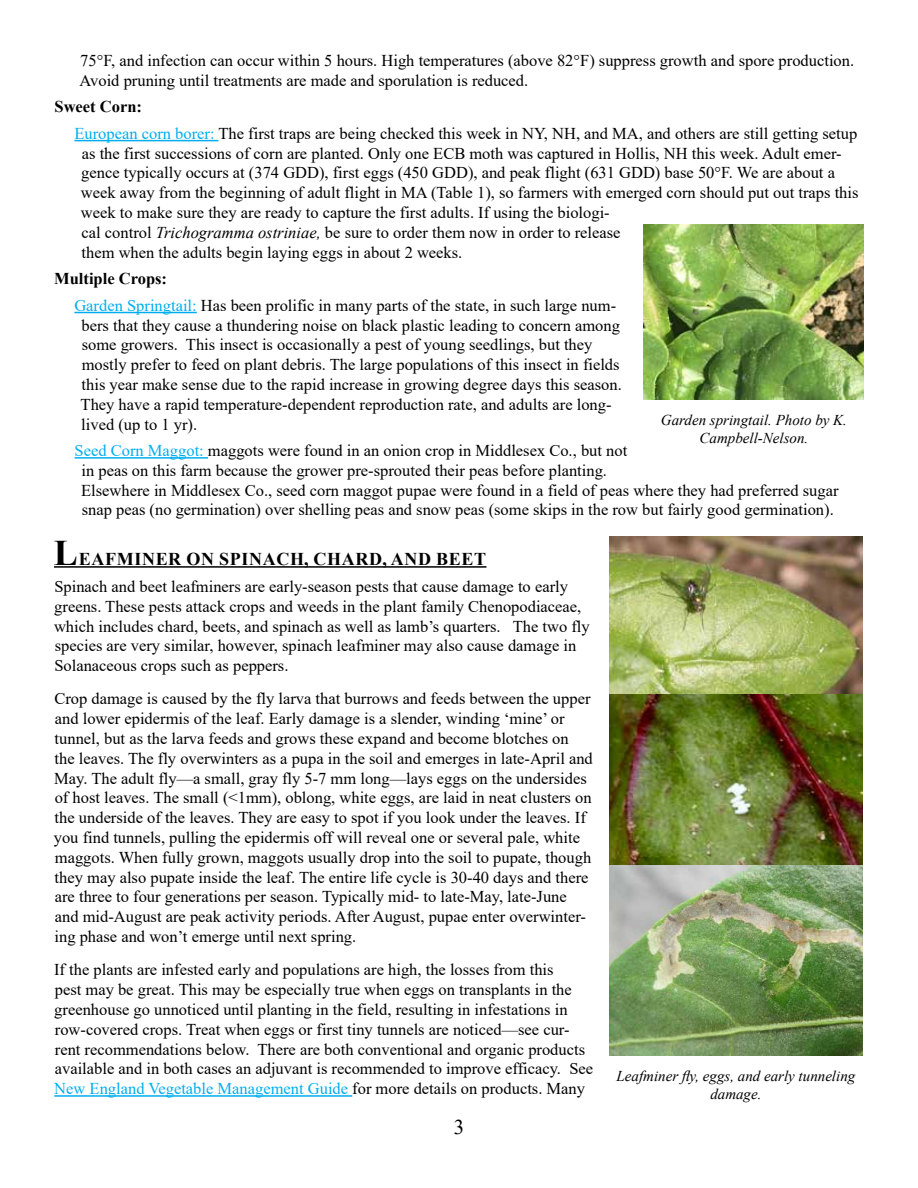
<style>
.page{position:relative;width:918px;height:1188px;background:#fff}
.page>*{position:absolute;margin:0;border:0;box-sizing:border-box;transform-origin:0 0}
.t1{font:21px "Times New Roman";color:#000}
.t2{font:700 18px "Times New Roman";letter-spacing:.035em;color:#000}
.t3{font:16.5px/19.8px "Times New Roman";color:#000}
.t4{font:italic 15px/18px "Times New Roman";color:#000;text-align:center}
.s1{font-weight:700}
.s2{color:#00aeef}
.s3{font-style:italic}
.s4{font-size:36px}
</style>
<div class="page">
<hr style="left:74px;top:140px;width:144px;height:1px;background:#00aeef">
<hr style="left:74px;top:312px;width:123px;height:1px;background:#00aeef">
<hr style="left:75px;top:457px;width:133px;height:2px;background:#00aeef">
<hr style="left:54px;top:566px;width:432px;height:2px;background:#000">
<hr style="left:54px;top:1095px;width:298px;height:2px;background:#00aeef">
<img style="left:644px;top:225px;width:220px;height:174px">
<img style="left:609px;top:537px;width:253px;height:519px">
<p class="t3" style="left:80px;top:50px;width:776px">75°F, and infection can occur within 5 hours. High temperatures (above 82°F) suppress growth and spore production.<br>Avoid pruning until treatments are made and sporulation is reduced.</p>
<p class="t3" style="left:74px;top:93px;width:784px;line-height:26.5px;text-indent:-20px"><span class="s1">Sweet Corn:<br></span><span class="s2">European corn borer:</span> The first traps are being checked this week in NY, NH, and MA, and others are still getting setup</p>
<p class="t3" style="left:81px;top:143px;width:779px">as the first successions of corn are planted. Only one ECB moth was captured in Hollis, NH this week. Adult emer&shy;gence typically occurs at (374 GDD), first eggs (450 GDD), and peak flight (631 GDD) base 50°F. We are about a week away from the beginning of adult flight in MA (Table 1), so farmers with emerged corn should put out traps this week to make sure they are ready to capture the first adults. If using the biologi-<br>cal control <span class="s3">Trichogramma ostriniae,</span> be sure to order them now in order to release<br>them when the adults begin laying eggs in about 2 weeks.</p>
<p class="t3" style="left:74px;top:265px;width:543px;line-height:26.5px;text-indent:-20px"><span class="s1">Multiple Crops:<br></span><span class="s2">Garden Springtail:</span> Has been prolific in many parts of the state, in such large num-</p>
<p class="t3" style="left:81px;top:315px;width:543px">bers that they cause a thundering noise on black plastic leading to concern among some growers. This insect is occasionally a pest of young seedlings, but they mostly prefer to feed on plant debris. The large populations of this insect in fields this year make sense due to the rapid increase in growing degree days this season.<br>They have a rapid temperature-dependent reproduction rate, and adults are long&shy;lived (up to 1 yr).</p>
<p class="t3" style="left:81px;top:440px;width:759px;text-indent:-7px"><span class="s2">Seed Corn Maggot:</span> maggots were found in an onion crop in Middlesex Co., but not<br>in peas on this farm because the grower pre-sprouted their peas before planting.<br>Elsewhere in Middlesex Co., seed corn maggot pupae were found in a field of peas where they had preferred sugar snap peas (no germination) over shelling peas and snow peas (some skips in the row but fairly good germination).</p>
<p class="t2" style="left:54px;top:546px;width:434px"><span class="s4">L</span>EAFMINER ON SPINACH, CHARD, AND BEET</p>
<p class="t3" style="left:54px;top:576px;width:537px">Spinach and beet leafminers are early-season pests that cause damage to early greens. These pests attack crops and weeds in the plant family Chenopodiaceae, which includes chard, beets, and spinach as well as lamb’s quarters. The two fly species are very similar, however, spinach leafminer may also cause damage in Solanaceous crops such as peppers.</p>
<p class="t3" style="left:54px;top:689px;width:541px">Crop damage is caused by the fly larva that burrows and feeds between the upper and lower epidermis of the leaf. Early damage is a slender, winding ‘mine’ or tunnel, but as the larva feeds and grows these expand and become blotches on<br>the leaves. The fly overwinters as a pupa in the soil and emerges in late-April and May. The adult fly—a small, gray fly 5-7 mm long—lays eggs on the undersides of host leaves. The small (&lt;1mm), oblong, white eggs, are laid in neat clusters on the underside of the leaves. They are easy to spot if you look under the leaves. If you find tunnels, pulling the epidermis off will reveal one or several pale, white maggots. When fully grown, maggots usually drop into the soil to pupate, though they may also pupate inside the leaf. The entire life cycle is 30-40 days and there are three to four generations per season. Typically mid- to late-May, late-June and mid-August are peak activity periods. After August, pupae enter overwinter&shy;ing phase and won’t emerge until next spring.</p>
<p class="t3" style="left:54px;top:959px;width:541px">If the plants are infested early and populations are high, the losses from this<br>pest may be great. This may be especially true when eggs on transplants in the greenhouse go unnoticed until planting in the field, resulting in infestations in row-covered crops. Treat when eggs or first tiny tunnels are noticed—see cur&shy;rent recommendations below. There are both conventional and organic products available and in both cases an adjuvant is recommended to improve efficacy. See <span class="s2">New England Vegetable Management Guide</span> for more details on products. Many</p>
<p class="t4" style="left:661px;top:411px;width:188px">Garden springtail. Photo by K.<br>Campbell-Nelson.</p>
<p class="t4" style="left:617px;top:1067px;width:240px">Leafminer fly, eggs, and early tunneling damage.</p>
<p class="t1" style="left:454px;top:1112px;width:12px">3</p>
</div>
